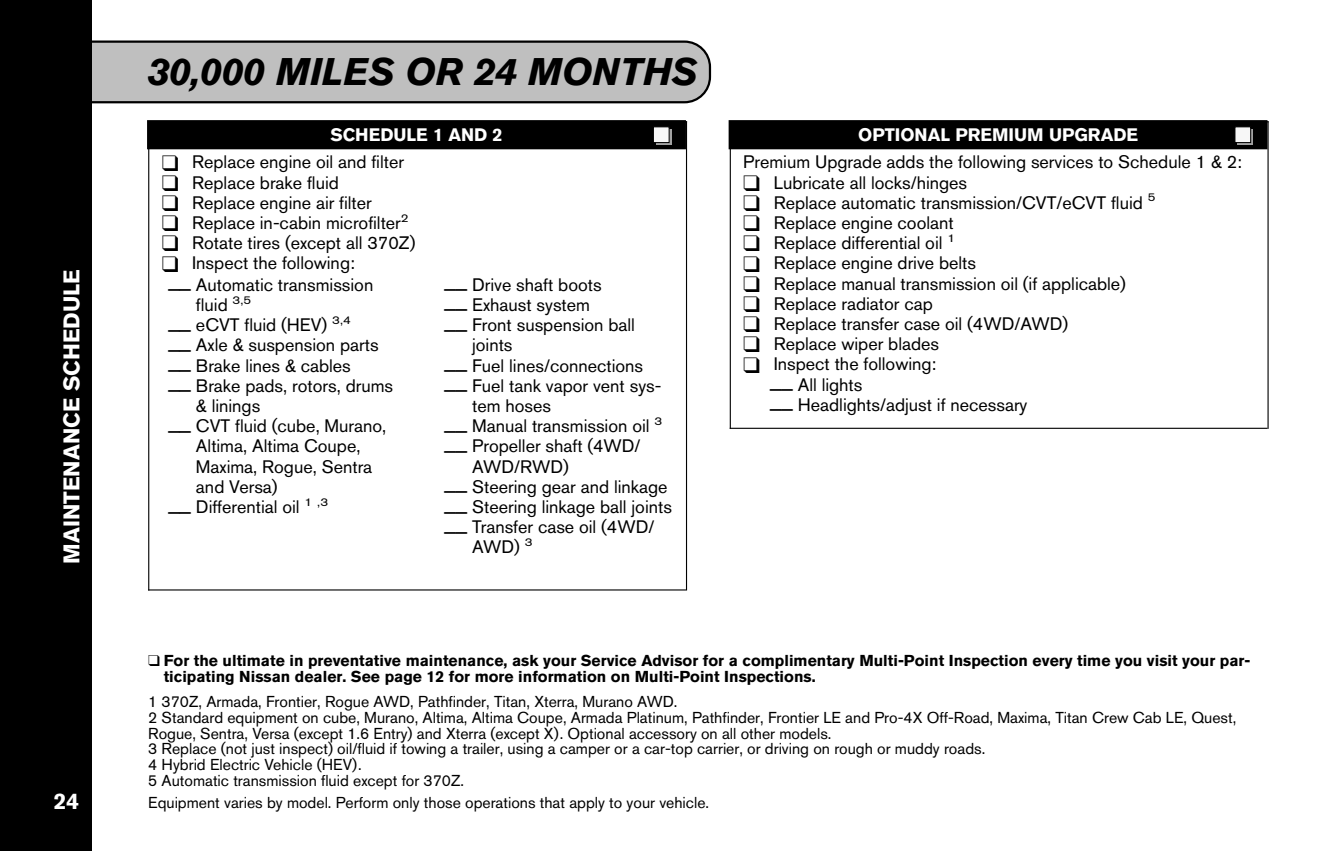
<style>
.page{position:relative;width:1336px;height:851px;background:#fff}
.page>*{position:absolute;margin:0;border:0;box-sizing:border-box;transform-origin:0 0}
.t1{font:italic 700 38.25px "Akzidenz Grotesk BQ";color:#000}
.t2{font:700 22.5px "Akzidenz Grotesk BQ";color:#fff}
.t3{font:18px/20.2px "Akzidenz Grotesk BQ";color:#000}
.t4{font:700 18px "Akzidenz Grotesk BQ";color:#fff}
.t5{font:15.75px/15.8px "Akzidenz Grotesk BQ";color:#000}
.t6{font:700 15.75px/15.8px "Akzidenz Grotesk BQ";color:#000}
</style>
<div class="page">
<svg style="left:92px;top:41px;width:619px;height:62px;background:#b3b3b3"></svg>
<div style="left:0;top:0;width:92px;height:851px;background:#000"></div>
<div style="left:147px;top:120px;width:539px;height:29px;background:#000;border:2px solid #000"></div>
<svg style="left:656px;top:129px;width:15px;height:16px"></svg>
<div style="left:653px;top:127px;width:16px;height:16px;background:#f7f7f7;border:1px solid #000"></div>
<div style="left:729px;top:120px;width:538px;height:29px;background:#000;border:2px solid #000"></div>
<svg style="left:1237px;top:129px;width:16px;height:16px"></svg>
<div style="left:1234px;top:127px;width:17px;height:16px;background:#f7f7f7;border:1px solid #000"></div>
<hr style="left:148px;top:121px;width:1px;height:469px;background:#000">
<hr style="left:149px;top:121px;width:538px;height:1px;background:#000">
<hr style="left:686px;top:121px;width:1px;height:469px;background:#000">
<hr style="left:148px;top:589px;width:538px;height:1px;background:#000">
<hr style="left:730px;top:121px;width:1px;height:308px;background:#000">
<hr style="left:731px;top:121px;width:537px;height:1px;background:#000">
<hr style="left:1267px;top:121px;width:1px;height:308px;background:#000">
<hr style="left:730px;top:428px;width:537px;height:1px;background:#000">
<p class="t2" style="left:64px;top:564px;width:296px;rotate:-90deg">MAINTENANCE SCHEDULE</p>
<p class="t2" style="left:54px;top:794px;width:27px">24</p>
<h1 class="t1" style="left:148px;top:59px;width:551px">30,000 MILES OR 24 MONTHS</h1>
<p class="t4" style="left:330px;top:129px;width:174px">SCHEDULE 1 AND 2</p>
<p class="t3" style="left:162px;top:154px;width:244px">❑ Replace engine oil and filter</p>
<p class="t3" style="left:162px;top:174px;width:179px">❑ Replace brake fluid</p>
<p class="t3" style="left:162px;top:194px;width:212px">❑ Replace engine air filter</p>
<p class="t3" style="left:162px;top:215px;width:249px">❑ Replace in-cabin microfilter<sup>2</sup></p>
<p class="t3" style="left:162px;top:235px;width:255px">❑ Rotate tires (except all 370Z)</p>
<p class="t3" style="left:162px;top:255px;width:195px">❑ Inspect the following:</p>
<p class="t3" style="left:168px;top:276px;width:206px"><sup>__</sup> Automatic transmission</p>
<p class="t3" style="left:196px;top:297px;width:57px">fluid <sup>3,5</sup></p>
<p class="t3" style="left:168px;top:317px;width:184px"><sup>__</sup> eCVT fluid (HEV) <sup>3,4</sup></p>
<p class="t3" style="left:168px;top:337px;width:212px"><sup>__</sup> Axle &amp; suspension parts</p>
<p class="t3" style="left:168px;top:357px;width:184px"><sup>__</sup> Brake lines &amp; cables</p>
<p class="t3" style="left:168px;top:377px;width:226px"><sup>__</sup> Brake pads, rotors, drums</p>
<p class="t3" style="left:196px;top:398px;width:66px">&amp; linings</p>
<p class="t3" style="left:168px;top:418px;width:219px"><sup>__</sup> CVT fluid (cube, Murano,</p>
<p class="t3" style="left:196px;top:438px;width:166px">Altima, Altima Coupe,</p>
<p class="t3" style="left:196px;top:458px;width:178px">Maxima, Rogue, Sentra</p>
<p class="t3" style="left:196px;top:478px;width:83px">and Versa)</p>
<p class="t3" style="left:168px;top:499px;width:161px"><sup>__</sup> Differential oil <sup>1</sup> <sup>,3</sup></p>
<p class="t3" style="left:445px;top:276px;width:159px"><sup>__</sup> Drive shaft boots</p>
<p class="t3" style="left:445px;top:297px;width:147px"><sup>__</sup> Exhaust system</p>
<p class="t3" style="left:445px;top:317px;width:192px"><sup>__</sup> Front suspension ball</p>
<p class="t3" style="left:472px;top:337px;width:42px">joints</p>
<p class="t3" style="left:445px;top:357px;width:200px"><sup>__</sup> Fuel lines/connections</p>
<p class="t3" style="left:445px;top:377px;width:218px"><sup>__</sup> Fuel tank vapor vent sys-</p>
<p class="t3" style="left:472px;top:398px;width:80px">tem hoses</p>
<p class="t3" style="left:445px;top:418px;width:219px"><sup>__</sup> Manual transmission oil <sup>3</sup></p>
<p class="t3" style="left:445px;top:438px;width:198px"><sup>__</sup> Propeller shaft (4WD/</p>
<p class="t3" style="left:472px;top:458px;width:98px">AWD/RWD)</p>
<p class="t3" style="left:445px;top:478px;width:224px"><sup>__</sup> Steering gear and linkage</p>
<p class="t3" style="left:445px;top:499px;width:229px"><sup>__</sup> Steering linkage ball joints</p>
<p class="t3" style="left:445px;top:519px;width:211px"><sup>__</sup> Transfer case oil (4WD/</p>
<p class="t3" style="left:472px;top:539px;width:62px">AWD) <sup>3</sup></p>
<p class="t4" style="left:858px;top:129px;width:281px">OPTIONAL PREMIUM UPGRADE</p>
<p class="t3" style="left:743px;top:154px;width:500px">Premium Upgrade adds the following services to Schedule 1 &amp; 2:</p>
<p class="t3" style="left:743px;top:174px;width:225px">❑ Lubricate all locks/hinges</p>
<p class="t3" style="left:743px;top:194px;width:414px">❑ Replace automatic transmission/CVT/eCVT fluid <sup>5</sup></p>
<p class="t3" style="left:743px;top:215px;width:212px">❑ Replace engine coolant</p>
<p class="t3" style="left:743px;top:235px;width:213px">❑ Replace differential oil <sup>1</sup></p>
<p class="t3" style="left:743px;top:255px;width:234px">❑ Replace engine drive belts</p>
<p class="t3" style="left:743px;top:275px;width:384px">❑ Replace manual transmission oil (if applicable)</p>
<p class="t3" style="left:743px;top:295px;width:191px">❑ Replace radiator cap</p>
<p class="t3" style="left:743px;top:316px;width:326px">❑ Replace transfer case oil (4WD/AWD)</p>
<p class="t3" style="left:743px;top:336px;width:197px">❑ Replace wiper blades</p>
<p class="t3" style="left:770px;top:356px;width:259px;text-indent:-27px">❑ Inspect the following:<br><sup>__</sup> All lights<br><sup>__</sup> Headlights/adjust if necessary</p>
<p class="t6" style="left:164px;top:654px;width:1088px;text-indent:-16px">❑ For the ultimate in preventative maintenance, ask your Service Advisor for a complimentary Multi-Point Inspection every time you visit your par&shy;ticipating Nissan dealer. See page 12 for more information on Multi-Point Inspections.</p>
<p class="t5" style="left:148px;top:696px;width:1089px">1 370Z, Armada, Frontier, Rogue AWD, Pathfinder, Titan, Xterra, Murano AWD.<br>2 Standard equipment on cube, Murano, Altima, Altima Coupe, Armada Platinum, Pathfinder, Frontier LE and Pro-4X Off-Road, Maxima, Titan Crew Cab LE, Quest, Rogue, Sentra, Versa (except 1.6 Entry) and Xterra (except X). Optional accessory on all other models.<br>3 Replace (not just inspect) oil/fluid if towing a trailer, using a camper or a car-top carrier, or driving on rough or muddy roads.<br>4 Hybrid Electric Vehicle (HEV).<br>5 Automatic transmission fluid except for 370Z.</p>
<p class="t5" style="left:148px;top:797px;width:562px">Equipment varies by model. Perform only those operations that apply to your vehicle.</p>
</div>
